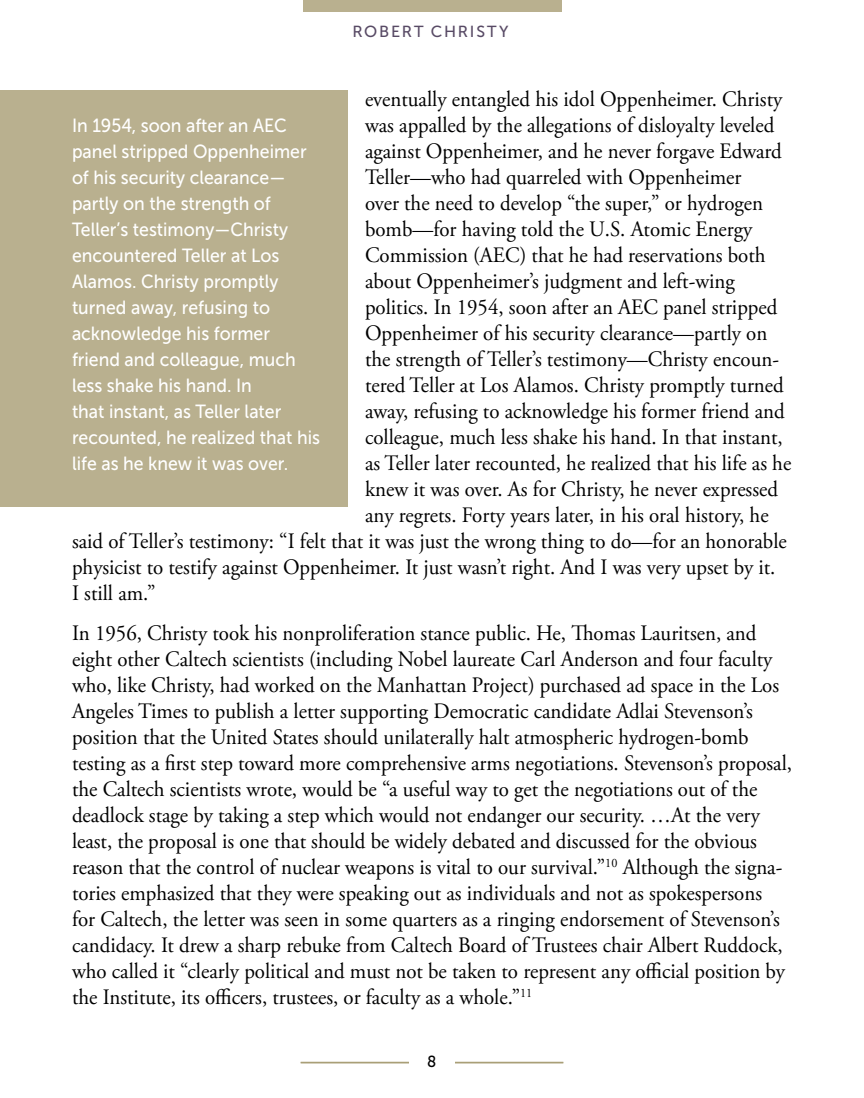
<style>
.page{position:relative;width:864px;height:1098px;background:#fff}
.page>*{position:absolute;margin:0;border:0;box-sizing:border-box;transform-origin:0 0}
.t1{font:22px/26px "Adobe Garamond Pro";color:#000001;scale:.95 1}
.t2{font:19px/26px "Museo Sans 500";color:#fff;scale:.93 1}
.t3{font:16px "Museo Sans 500";letter-spacing:.11em;color:#584a65}
.t4{font:16px "Museo Sans 500";color:#000001;scale:.95 1}
</style>
<div class="page">
<hr style="left:301px;top:1062px;width:262px;height:1px;background:#a09569">
<hr style="left:301px;top:1063px;width:262px;height:1px;background:#a09569">
<div style="left:409px;top:1055px;width:45px;height:27px;background:#fff"></div>
<div style="left:303px;top:0;width:258px;height:12px;background:#b9b08f"></div>
<div style="left:0;top:91px;width:347px;height:416px;background:#b9b08f"></div>
<p class="t3" style="left:352px;top:23px;width:158px">ROBERT CHRISTY</p>
<p class="t1" style="left:365px;top:87px;width:441px">eventually entangled his idol Oppenheimer. Christy</p>
<p class="t1" style="left:365px;top:113px;width:432px">was appalled by the allegations of disloyalty leveled</p>
<p class="t1" style="left:365px;top:139px;width:440px">against Oppenheimer, and he never forgave Edward</p>
<p class="t1" style="left:365px;top:165px;width:398px">Teller—who had quarreled with Oppenheimer</p>
<p class="t1" style="left:365px;top:191px;width:421px">over the need to develop “the super,” or hydrogen</p>
<p class="t1" style="left:365px;top:217px;width:409px">bomb—for having told the U.S. Atomic Energy</p>
<p class="t1" style="left:365px;top:243px;width:423px">Commission (AEC) that he had reservations both</p>
<p class="t1" style="left:365px;top:269px;width:391px">about Oppenheimer’s judgment and left-wing</p>
<p class="t1" style="left:365px;top:295px;width:436px">politics. In 1954, soon after an AEC panel stripped</p>
<p class="t1" style="left:365px;top:321px;width:425px">Oppenheimer of his security clearance—partly on</p>
<p class="t1" style="left:365px;top:347px;width:437px">the strength of Teller’s testimony—Christy encoun-</p>
<p class="t1" style="left:365px;top:373px;width:442px">tered Teller at Los Alamos. Christy promptly turned</p>
<p class="t1" style="left:365px;top:399px;width:443px">away, refusing to acknowledge his former friend and</p>
<p class="t1" style="left:365px;top:425px;width:441px">colleague, much less shake his hand. In that instant,</p>
<p class="t1" style="left:365px;top:451px;width:450px">as Teller later recounted, he realized that his life as he</p>
<p class="t1" style="left:365px;top:477px;width:436px">knew it was over. As for Christy, he never expressed</p>
<p class="t1" style="left:365px;top:503px;width:426px">any regrets. Forty years later, in his oral history, he</p>
<p class="t1" style="left:72px;top:529px;width:754px">said of Teller’s testimony: “I felt that it was just the wrong thing to do—for an honorable</p>
<p class="t1" style="left:72px;top:555px;width:742px">physicist to testify against Oppenheimer. It just wasn’t right. And I was very upset by it.</p>
<p class="t1" style="left:72px;top:581px;width:90px">I still am.”</p>
<p class="t1" style="left:72px;top:621px;width:760px">In 1956, Christy took his nonproliferation stance public. He, Thomas Lauritsen, and eight other Caltech scientists (including Nobel laureate Carl Anderson and four faculty who, like Christy, had worked on the Manhattan Project) purchased ad space in the Los Angeles Times to publish a letter supporting Democratic candidate Adlai Stevenson’s position that the United States should unilaterally halt atmospheric hydrogen-bomb testing as a first step toward more comprehensive arms negotiations. Stevenson’s proposal, the Caltech scientists wrote, would be “a useful way to get the negotiations out of the deadlock stage by taking a step which would not endanger our security. …At the very least, the proposal is one that should be widely debated and discussed for the obvious reason that the control of nuclear weapons is vital to our survival.”<sup>10</sup> Although the signa&shy;tories emphasized that they were speaking out as individuals and not as spokespersons<br>for Caltech, the letter was seen in some quarters as a ringing endorsement of Stevenson’s candidacy. It drew a sharp rebuke from Caltech Board of Trustees chair Albert Ruddock, who called it “clearly political and must not be taken to represent any official position by the Institute, its officers, trustees, or faculty as a whole.”<sup>11</sup></p>
<p class="t2" style="left:72px;top:112px;width:268px">In 1954, soon after an AEC panel stripped Oppenheimer of his security clearance— partly on the strength of<br>Teller’s testimony—Christy encountered Teller at Los<br>Alamos. Christy promptly turned away, refusing to acknowledge his former friend and colleague, much less shake his hand. In<br>that instant, as Teller later recounted, he realized that his life as he knew it was over.</p>
<p class="t4" style="left:427px;top:1052px;width:11px">8</p>
</div>
